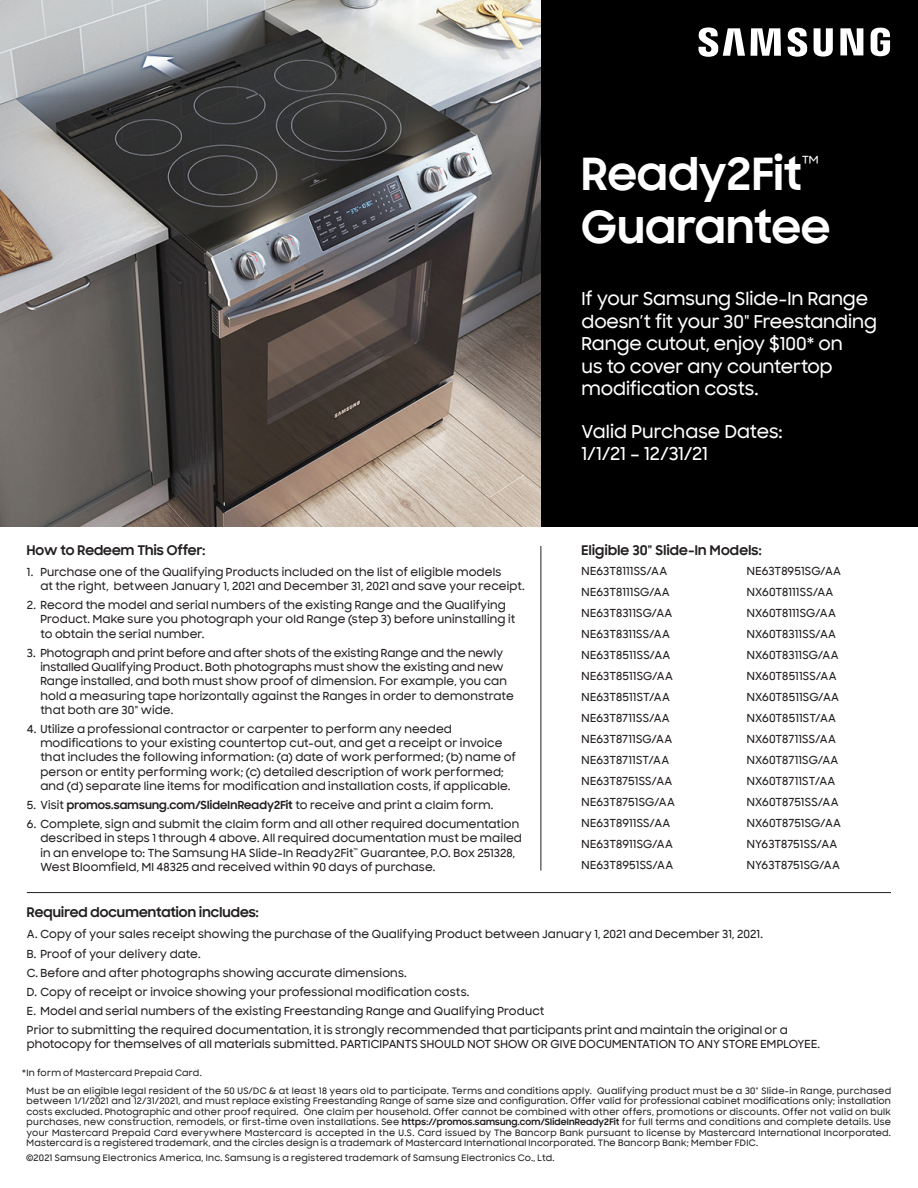
<style>
.page{position:relative;width:918px;height:1188px;background:#fff}
.page>*{position:absolute;margin:0;border:0;box-sizing:border-box;transform-origin:0 0}
.t1{font:700 45px/52.5px "Samsung Sharp Sans";letter-spacing:.005em;color:#fff}
.t2{font:500 18px/22.5px "Samsung Sharp Sans";letter-spacing:-.005em;color:#fff}
.t3{font:700 13.5px "Samsung Sharp Sans";letter-spacing:.01em;color:#231f20}
.t4{font:500 11.25px/21px "Samsung Sharp Sans";letter-spacing:.01em;color:#231f20}
.t5{font:500 9px/10.5px "Samsung Sharp Sans";letter-spacing:.03em;color:#231f20}
.s1{font-weight:700}
</style>
<div class="page">
<div style="left:541px;top:0;width:377px;height:526px;background:#000001"></div>
<svg style="left:698px;top:27px;width:192px;height:30px"></svg>
<img style="left:0;top:0;width:541px;height:526px">
<hr style="left:541px;top:546px;width:1px;height:325px;background:#231f20">
<hr style="left:27px;top:892px;width:864px;height:1px;background:#231f20">
<h1 class="t1" style="left:582px;top:145px;width:250px">Ready2Fit<sup>™<br></sup>Guarantee</h1>
<h2 class="t2" style="left:582px;top:287px;width:297px">If your Samsung Slide-In Range doesn’t fit your 30" Freestanding<br>Range cutout, enjoy $100* on<br>us to cover any countertop modification costs.</h2>
<h2 class="t2" style="left:582px;top:419px;width:203px">Valid Purchase Dates:<br>1/1/21 – 12/31/21</h2>
<p class="t3" style="left:27px;top:540px;width:180px">How to Redeem This Offer:</p>
<p class="t4" style="left:40px;top:564px;width:486px;line-height:14.2px;text-indent:-14px">1. Purchase one of the Qualifying Products included on the list of eligible models<br>at the right, between January 1, 2021 and December 31, 2021 and save your receipt.</p>
<p class="t4" style="left:40px;top:598px;width:476px;line-height:14.2px;text-indent:-14px">2. Record the model and serial numbers of the existing Range and the Qualifying<br>Product. Make sure you photograph your old Range (step 3) before uninstalling it to obtain the serial number.</p>
<p class="t4" style="left:40px;top:645px;width:475px;line-height:14.2px;text-indent:-14px">3. Photograph and print before and after shots of the existing Range and the newly installed Qualifying Product. Both photographs must show the existing and new Range installed, and both must show proof of dimension. For example, you can hold a measuring tape horizontally against the Ranges in order to demonstrate that both are 30" wide.</p>
<p class="t4" style="left:40px;top:721px;width:477px;line-height:14.2px;text-indent:-14px">4. Utilize a professional contractor or carpenter to perform any needed modifications to your existing countertop cut-out, and get a receipt or invoice that includes the following information: (a) date of work performed; (b) name of person or entity performing work; (c) detailed description of work performed; and (d) separate line items for modification and installation costs, if applicable.</p>
<p class="t4" style="left:27px;top:794px;width:468px">5. Visit <span class="s1">promos.samsung.com/SlideInReady2Fit</span> to receive and print a claim form.</p>
<p class="t4" style="left:40px;top:817px;width:483px;line-height:14.2px;text-indent:-13px">6. Complete, sign and submit the claim form and all other required documentation described in steps 1 through 4 above. All required documentation must be mailed in an envelope to: The Samsung HA Slide-In Ready2Fit<sup>™</sup> Guarantee, P.O. Box 251328, West Bloomfield, MI 48325 and received within 90 days of purchase.</p>
<p class="t3" style="left:27px;top:903px;width:233px">Required documentation includes:</p>
<p class="t4" style="left:27px;top:924px;width:762px;line-height:19px">A. Copy of your sales receipt showing the purchase of the Qualifying Product between January 1, 2021 and December 31, 2021.<br>B. Proof of your delivery date.<br>C. Before and after photographs showing accurate dimensions.<br>D. Copy of receipt or invoice showing your professional modification costs.<br>E. Model and serial numbers of the existing Freestanding Range and Qualifying Product<br>Prior to submitting the required documentation, it is strongly recommended that participants print and maintain the original or a</p>
<p class="t4" style="left:27px;top:1033px;width:795px">photocopy for themselves of all materials submitted. PARTICIPANTS SHOULD NOT SHOW OR GIVE DOCUMENTATION TO ANY STORE EMPLOYEE.</p>
<p class="t3" style="left:582px;top:540px;width:182px">Eligible 30" Slide-In Models:</p>
<p class="t4" style="left:582px;top:560px;width:95px">NE63T8111SS/AA<br>NE63T8111SG/AA<br>NE63T8311SG/AA<br>NE63T8311SS/AA<br>NE63T8511SS/AA<br>NE63T8511SG/AA<br>NE63T8511ST/AA<br>NE63T8711SS/AA<br>NE63T8711SG/AA<br>NE63T8711ST/AA<br>NE63T8751SS/AA<br>NE63T8751SG/AA<br>NE63T8911SS/AA<br>NE63T8911SG/AA<br>NE63T8951SS/AA</p>
<p class="t4" style="left:747px;top:560px;width:96px">NE63T8951SG/AA<br>NX60T8111SS/AA<br>NX60T8111SG/AA<br>NX60T8311SS/AA<br>NX60T8311SG/AA<br>NX60T8511SS/AA<br>NX60T8511SG/AA<br>NX60T8511ST/AA<br>NX60T8711SS/AA<br>NX60T8711SG/AA<br>NX60T8711ST/AA<br>NX60T8751SS/AA<br>NX60T8751SG/AA<br>NY63T8751SS/AA<br>NY63T8751SG/AA</p>
<p class="t5" style="left:27px;top:1064px;width:866px;line-height:17.2px;text-indent:-4px">*In form of Mastercard Prepaid Card.<br>Must be an eligible legal resident of the 50 US/DC &amp; at least 18 years old to participate. Terms and conditions apply. Qualifying product must be a 30" Slide-in Range, purchased</p>
<p class="t5" style="left:27px;top:1095px;width:866px;text-align:justify">between 1/1/2021 and 12/31/2021, and must replace existing Freestanding Range of same size and configuration. Offer valid for professional cabinet modifications only; installation costs excluded. Photographic and other proof required. One claim per household. Offer cannot be combined with other offers, promotions or discounts. Offer not valid on bulk purchases, new construction, remodels, or first-time oven installations. See <span class="s1">https://promos.samsung.com/SlideInReady2Fit</span> for full terms and conditions and complete details. Use your Mastercard Prepaid Card everywhere Mastercard is accepted in the U.S. Card issued by The Bancorp Bank pursuant to license by Mastercard International Incorporated.<br>Mastercard is a registered trademark, and the circles design is a trademark of Mastercard International Incorporated. The Bancorp Bank; Member FDIC.</p>
<p class="t5" style="left:26px;top:1152px;width:530px">©2021 Samsung Electronics America, Inc. Samsung is a registered trademark of Samsung Electronics Co., Ltd.</p>
</div>
